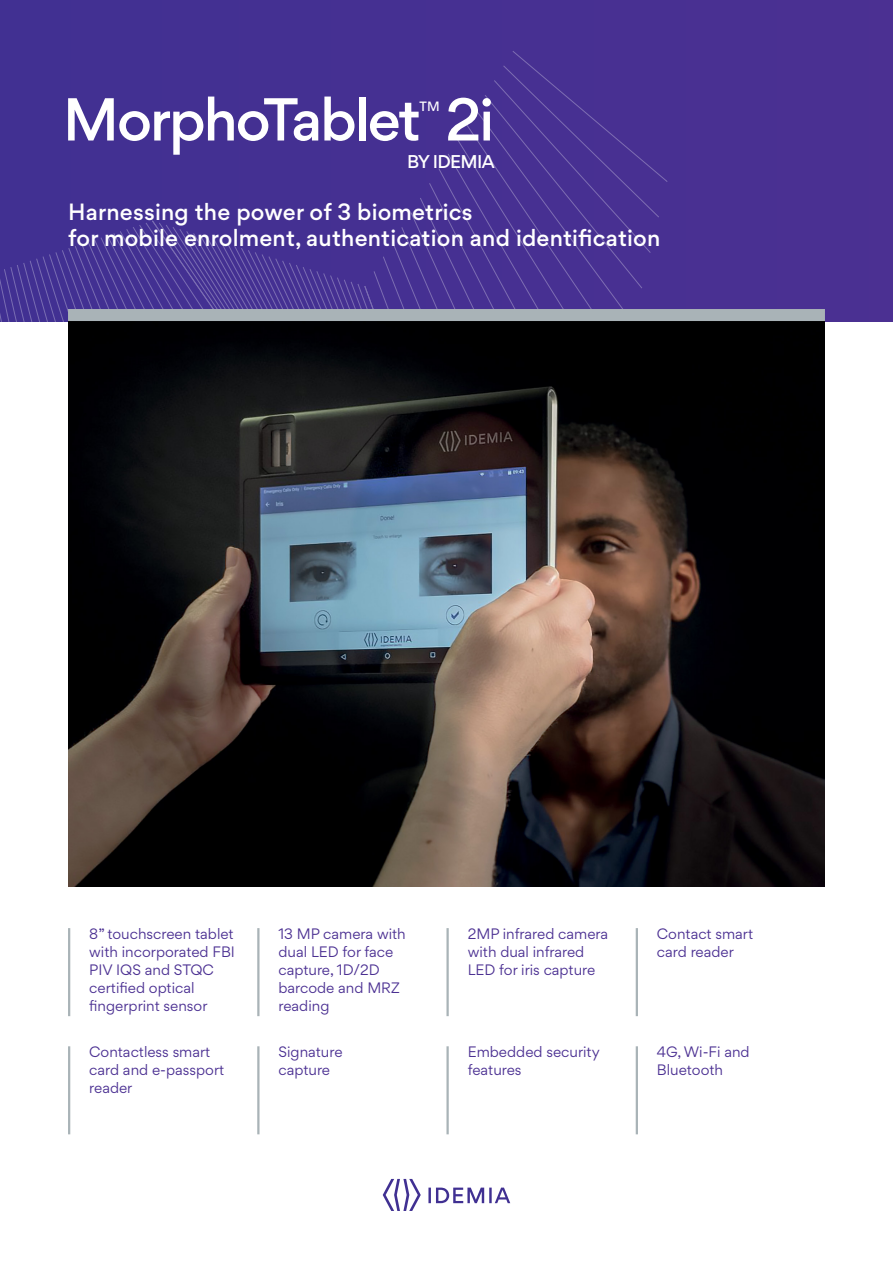
<style>
.page{position:relative;width:893px;height:1263px;background:#fff}
.page>*{position:absolute;margin:0;border:0;box-sizing:border-box;transform-origin:0 0}
.t1{font:500 54px "Gordita";letter-spacing:-.04em;color:#fff}
.t2{font:500 21px/25.2px "Gordita";letter-spacing:.01em;color:#fff}
.t3{font:21px "Gordita";color:#fff}
.t4{font:500 16.5px "Gordita";letter-spacing:-.04em;color:#fff}
.t5{font:13.5px/18px "Gordita";color:#4b3092}
</style>
<div class="page">
<div style="left:0;top:0;width:893px;height:321px;background:#493092"></div>
<svg style="left:0;top:51px;width:668px;height:270px"></svg>
<svg style="left:383px;top:1179px;width:38px;height:32px"></svg>
<svg style="left:428px;top:1187px;width:82px;height:16px"></svg>
<img style="left:68px;top:321px;width:757px;height:565px">
<div style="left:68px;top:309px;width:757px;height:12px;background:#a9b3b7"></div>
<hr style="left:68px;top:1046px;width:2px;height:88px;background:#a9b3b7">
<hr style="left:257px;top:1046px;width:2px;height:88px;background:#a9b3b7">
<hr style="left:446px;top:1046px;width:3px;height:88px;background:#a9b3b7">
<hr style="left:68px;top:928px;width:2px;height:88px;background:#a9b3b7">
<hr style="left:257px;top:928px;width:2px;height:88px;background:#a9b3b7">
<hr style="left:446px;top:928px;width:3px;height:88px;background:#a9b3b7">
<hr style="left:636px;top:928px;width:2px;height:88px;background:#a9b3b7">
<hr style="left:636px;top:1046px;width:2px;height:88px;background:#a9b3b7">
<h1 class="t1" style="left:63px;top:79px;width:360px">MorphoTablet</h1>
<h2 class="t3" style="left:419px;top:94px;width:23px">™</h2>
<h1 class="t1" style="left:445px;top:79px;width:50px">2i</h1>
<p class="t4" style="left:407px;top:149px;width:89px">by IDEMIA</p>
<h2 class="t2" style="left:68px;top:200px;width:594px">Harnessing the power of 3 biometrics<br>for mobile enrolment, authentication and identification</h2>
<p class="t5" style="left:89px;top:924px;width:147px">8” touchscreen tablet with incorporated FBI<br>PIV IQS and STQC certified optical fingerprint sensor</p>
<p class="t5" style="left:468px;top:924px;width:142px">2MP infrared camera with dual infrared<br>LED for iris capture</p>
<p class="t5" style="left:279px;top:924px;width:129px">13 MP camera with dual LED for face capture, 1D/2D barcode and MRZ reading</p>
<p class="t5" style="left:657px;top:924px;width:98px">Contact smart card reader</p>
<p class="t5" style="left:89px;top:1042px;width:136px">Contactless smart card and e-passport reader</p>
<p class="t5" style="left:468px;top:1042px;width:134px">Embedded security features</p>
<p class="t5" style="left:279px;top:1042px;width:65px">Signature capture</p>
<p class="t5" style="left:657px;top:1042px;width:94px">4G, Wi-Fi and<br>Bluetooth</p>
</div>
